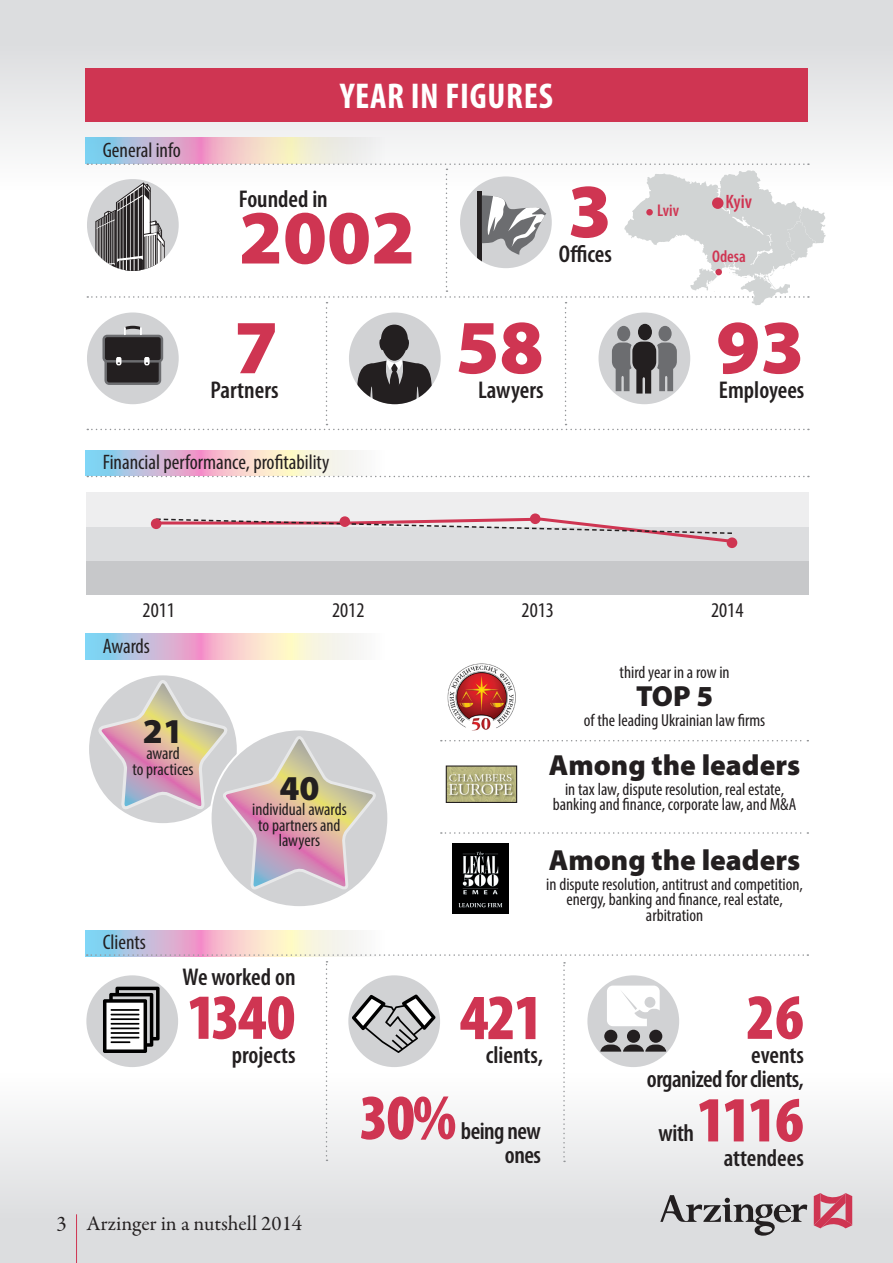
<style>
.page{position:relative;width:893px;height:1263px;background:#fff}
.page>*{position:absolute;margin:0;border:0;box-sizing:border-box;transform-origin:0 0}
.t1{font:900 76.95px "Myriad Pro";color:#cf3552}
.t2{font:900 condensed 64.8px "Myriad Pro";letter-spacing:-.03em;color:#cf3552}
.t3{font:700 condensed 36px "Myriad Pro";letter-spacing:.02em;color:#fff}
.t4{font:900 34.95px "Myriad Pro";color:#231f20}
.t5{font:900 29.1px "Myriad Pro";color:#231f20}
.t6{font:600 condensed 24.3px "Myriad Pro";color:#231f20}
.t7{font:600 condensed 24.3px/24.3px "Myriad Pro";letter-spacing:-.02em;color:#231f20;text-align:right}
.t8{font:condensed 21px "Myriad Pro";color:#231f20}
.t9{font:21px "Garamond Premr Pro";color:#231f20}
.t10{font:600 condensed 19.5px "Myriad Pro";color:#cf3552}
.t11{font:condensed 17.55px/15.6px "Myriad Pro";color:#231f20;text-align:center}
.t12{font:600 condensed 16.95px "Myriad Pro";color:#cf3552}
</style>
<div class="page">
<div style="left:0;top:0;width:893px;height:189px;background:linear-gradient(to bottom,#d6d7d9,#fcfcfc)"></div>
<div style="left:0;top:1074px;width:893px;height:189px;background:#dcdddf"></div>
<svg style="left:814px;top:1193px;width:38px;height:35px"></svg>
<svg style="left:660px;top:1195px;width:147px;height:41px"></svg>
<hr style="left:76px;top:1214px;width:1px;height:49px;background:#cf3552">
<div style="left:86px;top:560px;width:723px;height:35px;background:#c7c8ca"></div>
<div style="left:86px;top:526px;width:723px;height:35px;background:#dcdddf"></div>
<div style="left:86px;top:492px;width:723px;height:35px;background:#eeeeef"></div>
<div style="left:85px;top:68px;width:723px;height:53px;background:#cf3552"></div>
<svg style="left:85px;top:138px;width:299px;height:25px;background:#d9ced6"></svg>
<svg style="left:85px;top:450px;width:296px;height:26px;background:#dfd4db"></svg>
<svg style="left:85px;top:634px;width:273px;height:25px;background:#ddd1d9"></svg>
<svg style="left:88px;top:674px;width:150px;height:150px"></svg>
<div style="left:211px;top:729px;width:177px;height:178px;background:#d1d2d4;border-radius:50%"></div>
<svg style="left:441px;top:740px;width:367px;height:1px"></svg>
<svg style="left:441px;top:832px;width:367px;height:2px"></svg>
<svg style="left:87px;top:476px;width:722px;height:1px"></svg>
<svg style="left:98px;top:679px;width:279px;height:212px"></svg>
<img style="left:448px;top:767px;width:67px;height:34px">
<div style="left:446px;top:765px;width:71px;height:38px;border:1px solid #231f20"></div>
<img style="left:452px;top:844px;width:56px;height:69px">
<img style="left:447px;top:663px;width:69px;height:67px">
<svg style="left:85px;top:930px;width:273px;height:26px;background:#ddd1d9"></svg>
<svg style="left:87px;top:954px;width:721px;height:208px"></svg>
<svg style="left:87px;top:163px;width:739px;height:267px"></svg>
<div style="left:646px;top:209px;width:7px;height:6px;background:#cf3552;border-radius:50%"></div>
<div style="left:715px;top:269px;width:7px;height:6px;background:#cf3552;border-radius:50%"></div>
<div style="left:712px;top:197px;width:11px;height:12px;background:#cf3552;border-radius:50%"></div>
<svg style="left:153px;top:517px;width:579px;height:27px"></svg>
<div style="left:727px;top:537px;width:10px;height:11px;background:#cf3552;border-radius:50%"></div>
<div style="left:530px;top:513px;width:11px;height:11px;background:#cf3552;border-radius:50%"></div>
<div style="left:339px;top:516px;width:11px;height:11px;background:#cf3552;border-radius:50%"></div>
<div style="left:151px;top:518px;width:10px;height:11px;background:#cf3552;border-radius:50%"></div>
<p class="t8" style="left:103px;top:137px;width:80px">General info</p>
<p class="t3" style="left:340px;top:74px;width:214px">YEAR IN FIGURES</p>
<p class="t6" style="left:239px;top:185px;width:90px">Founded in</p>
<p class="t1" style="left:239px;top:186px;width:178px">2002</p>
<p class="t1" style="left:234px;top:296px;width:46px">7</p>
<p class="t6" style="left:211px;top:376px;width:69px">Partners</p>
<p class="t1" style="left:568px;top:160px;width:46px">3</p>
<p class="t6" style="left:559px;top:240px;width:55px">Offices</p>
<p class="t1" style="left:455px;top:296px;width:90px">58</p>
<p class="t6" style="left:478px;top:376px;width:67px">Lawyers</p>
<p class="t8" style="left:103px;top:449px;width:228px">Financial performance, profitability</p>
<p class="t12" style="left:657px;top:201px;width:24px">Lviv</p>
<p class="t10" style="left:726px;top:191px;width:28px">Kyiv</p>
<p class="t12" style="left:712px;top:247px;width:35px">Odesa</p>
<p class="t1" style="left:716px;top:296px;width:90px">93</p>
<p class="t6" style="left:719px;top:376px;width:87px">Employees</p>
<p class="t8" style="left:143px;top:597px;width:34px">2011</p>
<p class="t8" style="left:332px;top:597px;width:34px">2012</p>
<p class="t8" style="left:522px;top:597px;width:34px">2013</p>
<p class="t8" style="left:711px;top:597px;width:34px">2014</p>
<p class="t8" style="left:103px;top:633px;width:49px">Awards</p>
<p class="t11" style="left:132px;top:745px;width:63px"><sup>21</sup>award<br>to practices</p>
<p class="t8" style="left:103px;top:930px;width:45px">Clients</p>
<p class="t4" style="left:279px;top:764px;width:42px">40</p>
<p class="t11" style="left:252px;top:801px;width:96px">individual awards to partners and lawyers</p>
<p class="t6" style="left:183px;top:963px;width:114px">We worked on</p>
<p class="t2" style="left:187px;top:981px;width:110px">1340</p>
<p class="t6" style="left:232px;top:1042px;width:65px">projects</p>
<p class="t11" style="left:620px;top:664px;width:112px">third year in a row in</p>
<p class="t5" style="left:636px;top:677px;width:79px">TOP 5</p>
<p class="t11" style="left:584px;top:712px;width:183px">of the leading Ukrainian law firms</p>
<p class="t5" style="left:549px;top:746px;width:253px">Among the leaders</p>
<p class="t11" style="left:553px;top:781px;width:245px">in tax law, dispute resolution, real estate, banking and finance, corporate law, and M&amp;A</p>
<p class="t5" style="left:549px;top:841px;width:253px">Among the leaders</p>
<p class="t11" style="left:546px;top:876px;width:258px">in dispute resolution, antitrust and competition, energy, banking and finance, real estate, arbitration</p>
<p class="t2" style="left:460px;top:981px;width:85px">421</p>
<p class="t6" style="left:486px;top:1042px;width:59px">clients,</p>
<p class="t2" style="left:359px;top:1081px;width:98px">30%</p>
<p class="t7" style="left:461px;top:1119px;width:82px">being new ones</p>
<p class="t2" style="left:746px;top:981px;width:59px">26</p>
<p class="t7" style="left:647px;top:1043px;width:159px">events<br>organized for clients,</p>
<p class="t6" style="left:659px;top:1120px;width:37px">with</p>
<p class="t2" style="left:697px;top:1084px;width:108px">1116</p>
<p class="t6" style="left:724px;top:1144px;width:82px">attendees</p>
<p class="t9" style="left:56px;top:1210px;width:247px">3 Arzinger in a nutshell 2014</p>
</div>
